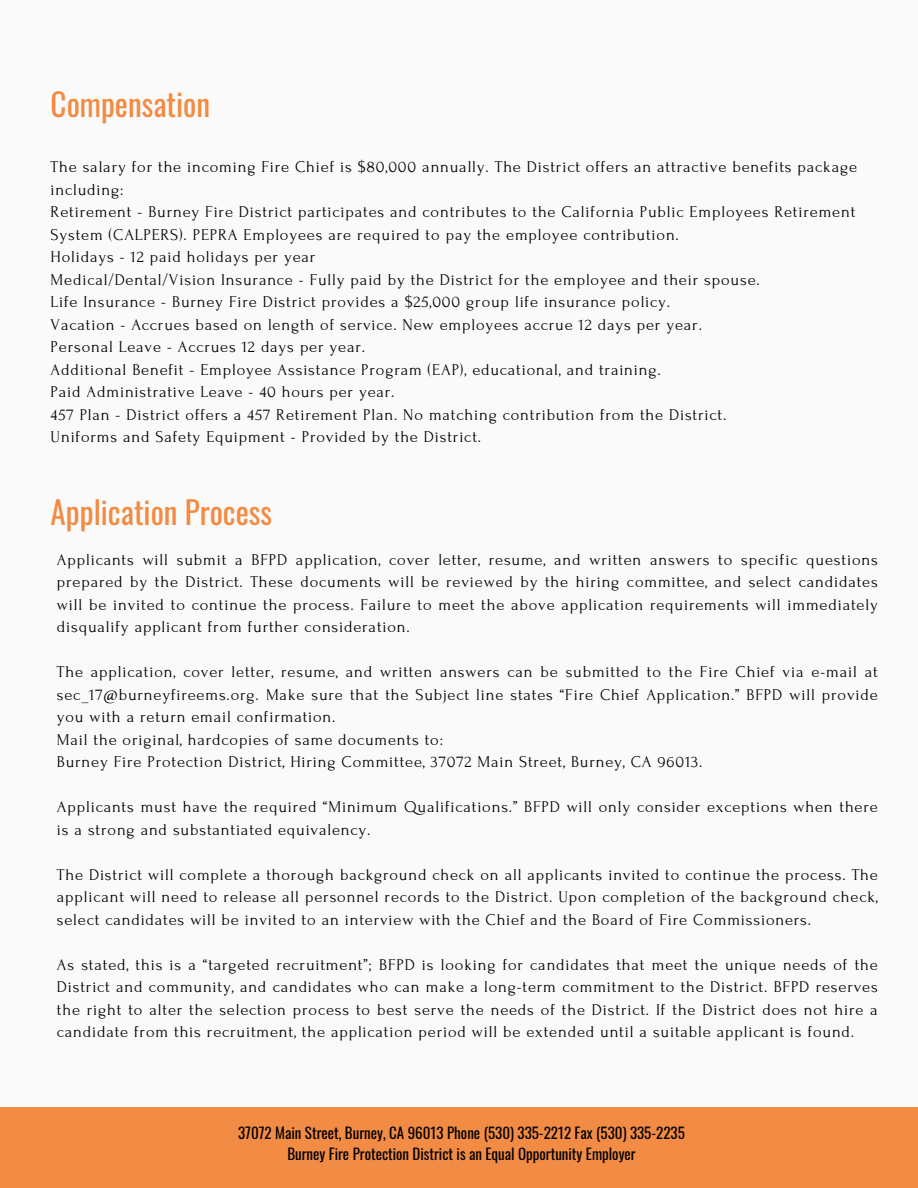
<style>
.page{position:relative;width:918px;height:1188px;background:#fafafa}
.page>*{position:absolute;margin:0;border:0;box-sizing:border-box;transform-origin:0 0}
.t1{font:31.2px "Oswald";color:#f28b43}
.t2{font:16.5px/22.5px "Forum";letter-spacing:.05em;color:#000;text-align:justify}
.t3{font:15px "Oswald";color:#000}
</style>
<div class="page">
<div style="left:0;top:1107px;width:918px;height:81px;background:#f28b43"></div>
<p class="t1" style="left:51px;top:80px;width:161px">Compensation</p>
<h1 class="t2" style="left:51px;top:156px;width:808px">The salary for the incoming Fire Chief is $80,000 annually. The District offers an attractive benefits package including:</h1>
<p class="t2" style="left:51px;top:201px;width:806px">Retirement - Burney Fire District participates and contributes to the California Public Employees Retirement<br>System (CALPERS). PEPRA Employees are required to pay the employee contribution.</p>
<p class="t2" style="left:51px;top:246px;width:266px">Holidays - 12 paid holidays per year</p>
<p class="t2" style="left:51px;top:268px;width:711px">Medical/Dental/Vision Insurance - Fully paid by the District for the employee and their spouse.</p>
<p class="t2" style="left:51px;top:291px;width:621px">Life Insurance - Burney Fire District provides a $25,000 group life insurance policy.</p>
<p class="t2" style="left:51px;top:313px;width:653px">Vacation - Accrues based on length of service. New employees accrue 12 days per year.</p>
<p class="t2" style="left:51px;top:336px;width:316px">Personal Leave - Accrues 12 days per year.</p>
<p class="t2" style="left:51px;top:358px;width:612px">Additional Benefit - Employee Assistance Program (EAP), educational, and training.</p>
<p class="t2" style="left:51px;top:381px;width:345px">Paid Administrative Leave - 40 hours per year.</p>
<p class="t2" style="left:51px;top:403px;width:677px">457 Plan - District offers a 457 Retirement Plan. No matching contribution from the District.</p>
<p class="t2" style="left:51px;top:426px;width:432px">Uniforms and Safety Equipment - Provided by the District.</p>
<p class="t1" style="left:51px;top:488px;width:223px">Application Process</p>
<p class="t2" style="left:57px;top:548px;width:822px">Applicants will submit a BFPD application, cover letter, resume, and written answers to specific questions prepared by the District. These documents will be reviewed by the hiring committee, and select candidates will be invited to continue the process. Failure to meet the above application requirements will immediately disqualify applicant from further consideration.</p>
<p class="t2" style="left:57px;top:661px;width:822px">The application, cover letter, resume, and written answers can be submitted to the Fire Chief via e-mail at sec_17@burneyfireems.org. Make sure that the Subject line states “Fire Chief Application.” BFPD will provide you with a return email confirmation.</p>
<p class="t2" style="left:57px;top:728px;width:388px">Mail the original, hardcopies of same documents to:</p>
<p class="t2" style="left:57px;top:751px;width:647px">Burney Fire Protection District, Hiring Committee, 37072 Main Street, Burney, CA 96013.</p>
<p class="t2" style="left:57px;top:796px;width:822px">Applicants must have the required “Minimum Qualifications.” BFPD will only consider exceptions when there is a strong and substantiated equivalency.</p>
<p class="t2" style="left:57px;top:863px;width:822px">The District will complete a thorough background check on all applicants invited to continue the process. The applicant will need to release all personnel records to the District. Upon completion of the background check, select candidates will be invited to an interview with the Chief and the Board of Fire Commissioners.</p>
<p class="t2" style="left:57px;top:953px;width:822px">As stated, this is a “targeted recruitment”; BFPD is looking for candidates that meet the unique needs of the District and community, and candidates who can make a long-term commitment to the District. BFPD reserves the right to alter the selection process to best serve the needs of the District. If the District does not hire a candidate from this recruitment, the application period will be extended until a suitable applicant is found.</p>
<h1 class="t3" style="left:238px;top:1121px;width:448px">37072 Main Street, Burney, CA 96013 Phone (530) 335-2212 Fax (530) 335-2235</h1>
<p class="t3" style="left:287px;top:1142px;width:350px">Burney Fire Protection District is an Equal Opportunity Employer</p>
</div>
